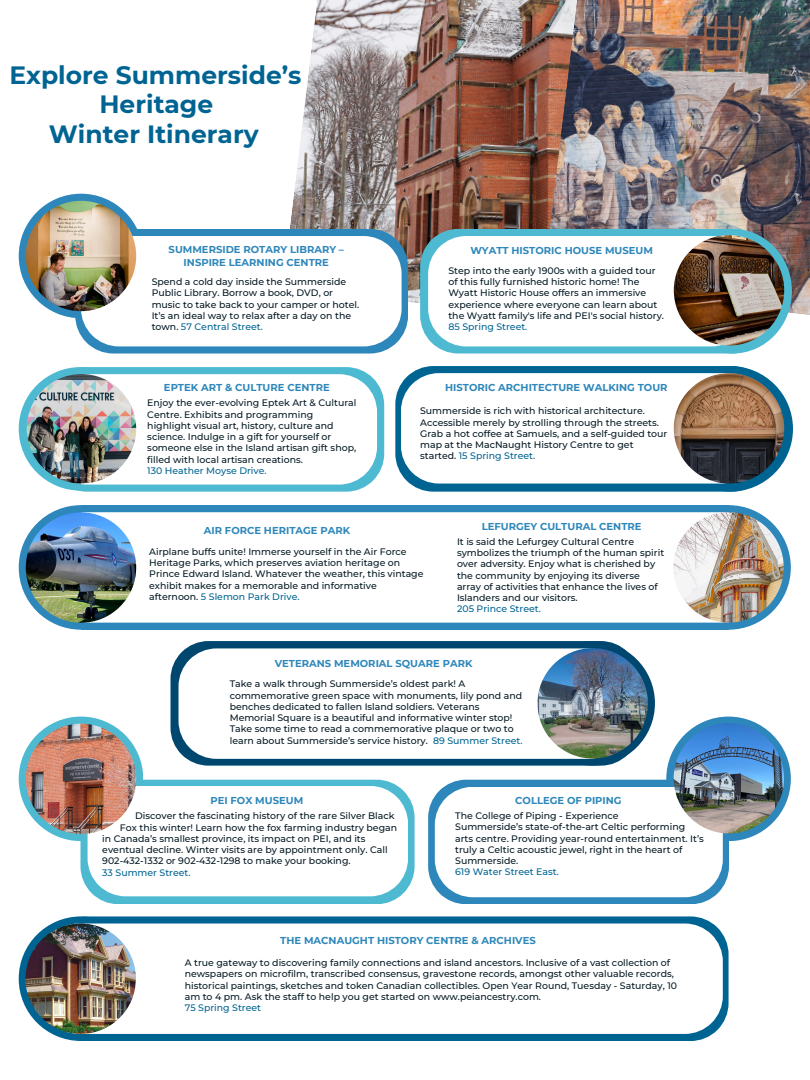
<style>
.page{position:relative;width:810px;height:1080px;background:#fff}
.page>*{position:absolute;margin:0;border:0;box-sizing:border-box;transform-origin:0 0}
.t1{font:700 25px "Montserrat";color:#006493}
.t2{font:700 10px/13.6px "Montserrat";color:#2e87ba;text-align:center}
.t3{font:500 9.38px/11.2px "Montserrat";color:#051923}
.t4{font:500 9.38px/11.2px "Montserrat";color:#051a24}
.t5{font:500 9.38px "Montserrat";color:#006493}
.s1{color:#006493}
</style>
<div class="page">
<img style="left:582px;top:0;width:228px;height:316px">
<img style="left:290px;top:0;width:292px;height:303px">
<svg style="left:51px;top:916px;width:678px;height:125px;background:#1f77a0"></svg>
<div style="left:19px;top:916px;width:124px;height:125px;background:#006493;border-radius:50%"></div>
<svg style="left:41px;top:924px;width:682px;height:110px"></svg>
<img style="left:25px;top:924px;width:111px;height:110px;border-radius:50%">
<svg style="left:80px;top:780px;width:335px;height:124px;background:#6dc6d9"></svg>
<svg style="left:428px;top:780px;width:301px;height:124px;fill:#2d87bb"></svg>
<div style="left:19px;top:717px;width:124px;height:124px;background:#4ebad2;border-radius:50%"></div>
<svg style="left:88px;top:786px;width:320px;height:110px"></svg>
<img style="left:26px;top:724px;width:110px;height:110px;border-radius:50%">
<div style="left:666px;top:717px;width:125px;height:124px;background:#2d87bb;border-radius:50%"></div>
<svg style="left:435px;top:787px;width:288px;height:110px"></svg>
<img style="left:674px;top:723px;width:110px;height:110px;border-radius:50%">
<svg style="left:75px;top:229px;width:333px;height:125px;background:#5298c0"></svg>
<svg style="left:52px;top:367px;width:332px;height:125px;background:#6bc5d9"></svg>
<svg style="left:395px;top:366px;width:375px;height:126px;fill:#006493"></svg>
<div style="left:81px;top:505px;width:648px;height:125px;background:#2d87bb"></div>
<svg style="left:420px;top:229px;width:350px;height:125px;background:#66b9cb"></svg>
<div style="left:674px;top:229px;width:118px;height:125px;background:#4ebad2;border-radius:50%"></div>
<svg style="left:428px;top:236px;width:321px;height:110px"></svg>
<img style="left:674px;top:235px;width:110px;height:111px;border-radius:50%">
<div style="left:19px;top:367px;width:123px;height:124px;background:#4ebad2;border-radius:50%"></div>
<svg style="left:49px;top:374px;width:328px;height:111px"></svg>
<img style="left:27px;top:374px;width:109px;height:110px;border-radius:50%">
<div style="left:667px;top:366px;width:126px;height:126px;background:#006493;border-radius:50%"></div>
<svg style="left:401px;top:373px;width:358px;height:111px"></svg>
<img style="left:674px;top:373px;width:110px;height:111px;border-radius:50%">
<div style="left:666px;top:505px;width:125px;height:125px;background:#2d87bb;border-radius:50%"></div>
<div style="left:19px;top:505px;width:124px;height:125px;background:#2d87bb;border-radius:50%"></div>
<div style="left:49px;top:512px;width:710px;height:111px;background:#fff"></div>
<img style="left:673px;top:512px;width:111px;height:111px;border-radius:50%">
<div style="left:19px;top:194px;width:124px;height:124px;background:#2d87bb;border-radius:50%"></div>
<svg style="left:81px;top:236px;width:320px;height:110px"></svg>
<img style="left:26px;top:512px;width:110px;height:111px;border-radius:50%">
<img style="left:26px;top:201px;width:110px;height:110px;border-radius:50%">
<svg style="left:171px;top:641px;width:468px;height:125px;background:#2d6789"></svg>
<div style="left:530px;top:641px;width:125px;height:125px;background:#004770;border-radius:50%"></div>
<svg style="left:179px;top:648px;width:447px;height:111px"></svg>
<img style="left:537px;top:648px;width:111px;height:111px;border-radius:50%">
<h1 class="t1" style="left:9px;top:59px;width:294px">Explore Summerside’s</h1>
<h1 class="t1" style="left:99px;top:89px;width:115px">Heritage</h1>
<h1 class="t1" style="left:49px;top:118px;width:211px">Winter Itinerary</h1>
<p class="t2" style="left:169px;top:242px;width:177px">SUMMERSIDE ROTARY LIBRARY –<br>INSPIRE LEARNING CENTRE</p>
<p class="t3" style="left:152px;top:276px;width:209px">Spend a cold day inside the Summerside Public Library. Borrow a book, DVD, or music to take back to your camper or hotel.<br>It’s an ideal way to relax after a day on the town. <span class="s1">57 Central Street.</span></p>
<p class="t2" style="left:164px;top:381px;width:167px">EPTEK ART &amp; CULTURE CENTRE</p>
<p class="t4" style="left:147px;top:397px;width:211px">Enjoy the ever-evolving Eptek Art &amp; Cultural Centre. Exhibits and programming highlight visual art, history, culture and science. Indulge in a gift for yourself or someone else in the Island artisan gift shop, filled with local artisan creations.</p>
<p class="t5" style="left:147px;top:465px;width:121px">130 Heather Moyse Drive.</p>
<p class="t2" style="left:204px;top:523px;width:148px">AIR FORCE HERITAGE PARK</p>
<p class="t2" style="left:470px;top:243px;width:184px">WYATT HISTORIC HOUSE MUSEUM</p>
<p class="t4" style="left:448px;top:265px;width:217px">Step into the early 1900s with a guided tour of this fully furnished historic home! The Wyatt Historic House offers an immersive experience where everyone can learn about the Wyatt family's life and PEI's social history.</p>
<p class="t5" style="left:448px;top:321px;width:81px">85 Spring Street.</p>
<p class="t2" style="left:445px;top:381px;width:224px">HISTORIC ARCHITECTURE WALKING TOUR</p>
<p class="t3" style="left:420px;top:405px;width:249px">Summerside is rich with historical architecture.<br>Accessible merely by strolling through the streets.<br>Grab a hot coffee at Samuels, and a self-guided tour map at the MacNaught History Centre to get started. <span class="s1">15 Spring Street.</span></p>
<p class="t2" style="left:482px;top:519px;width:161px">LEFURGEY CULTURAL CENTRE</p>
<p class="t4" style="left:149px;top:546px;width:276px">Airplane buffs unite! Immerse yourself in the Air Force Heritage Parks, which preserves aviation heritage on Prince Edward Island. Whatever the weather, this vintage exhibit makes for a memorable and informative afternoon. <span class="s1">5 Slemon Park Drive.</span></p>
<p class="t3" style="left:457px;top:536px;width:209px">It is said the Lefurgey Cultural Centre symbolizes the triumph of the human spirit over adversity. Enjoy what is cherished by the community by enjoying its diverse array of activities that enhance the lives of Islanders and our visitors.</p>
<p class="t5" style="left:457px;top:603px;width:85px">205 Prince Street.</p>
<p class="t2" style="left:275px;top:657px;width:199px">VETERANS MEMORIAL SQUARE PARK</p>
<p class="t3" style="left:230px;top:678px;width:294px">Take a walk through Summerside’s oldest park! A commemorative green space with monuments, lily pond and benches dedicated to fallen Island soldiers. Veterans Memorial Square is a beautiful and informative winter stop!<br>Take some time to read a commemorative plaque or two to learn about Summerside’s service history. <span class="s1">89 Summer Street.</span></p>
<p class="t2" style="left:210px;top:794px;width:94px">PEI FOX MUSEUM</p>
<p class="t3" style="left:135px;top:810px;width:261px">Discover the fascinating history of the rare Silver Black</p>
<p class="t3" style="left:120px;top:822px;width:279px">Fox this winter! Learn how the fox farming industry began</p>
<p class="t3" style="left:102px;top:833px;width:265px">in Canada’s smallest province, its impact on PEI, and its</p>
<p class="t3" style="left:102px;top:844px;width:287px">eventual decline. Winter visits are by appointment only. Call</p>
<p class="t3" style="left:102px;top:855px;width:250px">902-432-1332 or 902-432-1298 to make your booking.</p>
<p class="t5" style="left:102px;top:867px;width:90px">33 Summer Street.</p>
<p class="t2" style="left:515px;top:794px;width:108px">COLLEGE OF PIPING</p>
<p class="t3" style="left:455px;top:810px;width:250px">The College of Piping - Experience<br>Summerside’s state-of-the-art Celtic performing arts centre. Providing year-round entertainment. It’s truly a Celtic acoustic jewel, right in the heart of Summerside.</p>
<p class="t5" style="left:455px;top:866px;width:105px">619 Water Street East.</p>
<p class="t2" style="left:280px;top:934px;width:257px">THE MACNAUGHT HISTORY CENTRE &amp; ARCHIVES</p>
<p class="t4" style="left:185px;top:957px;width:494px">A true gateway to discovering family connections and island ancestors. Inclusive of a vast collection of newspapers on microfilm, transcribed consensus, gravestone records, amongst other valuable records, historical paintings, sketches and token Canadian collectibles. Open Year Round, Tuesday - Saturday, 10 am to 4 pm. Ask the staff to help you get started on www.peiancestry.com.</p>
<p class="t5" style="left:185px;top:1002px;width:78px">75 Spring Street</p>
</div>
